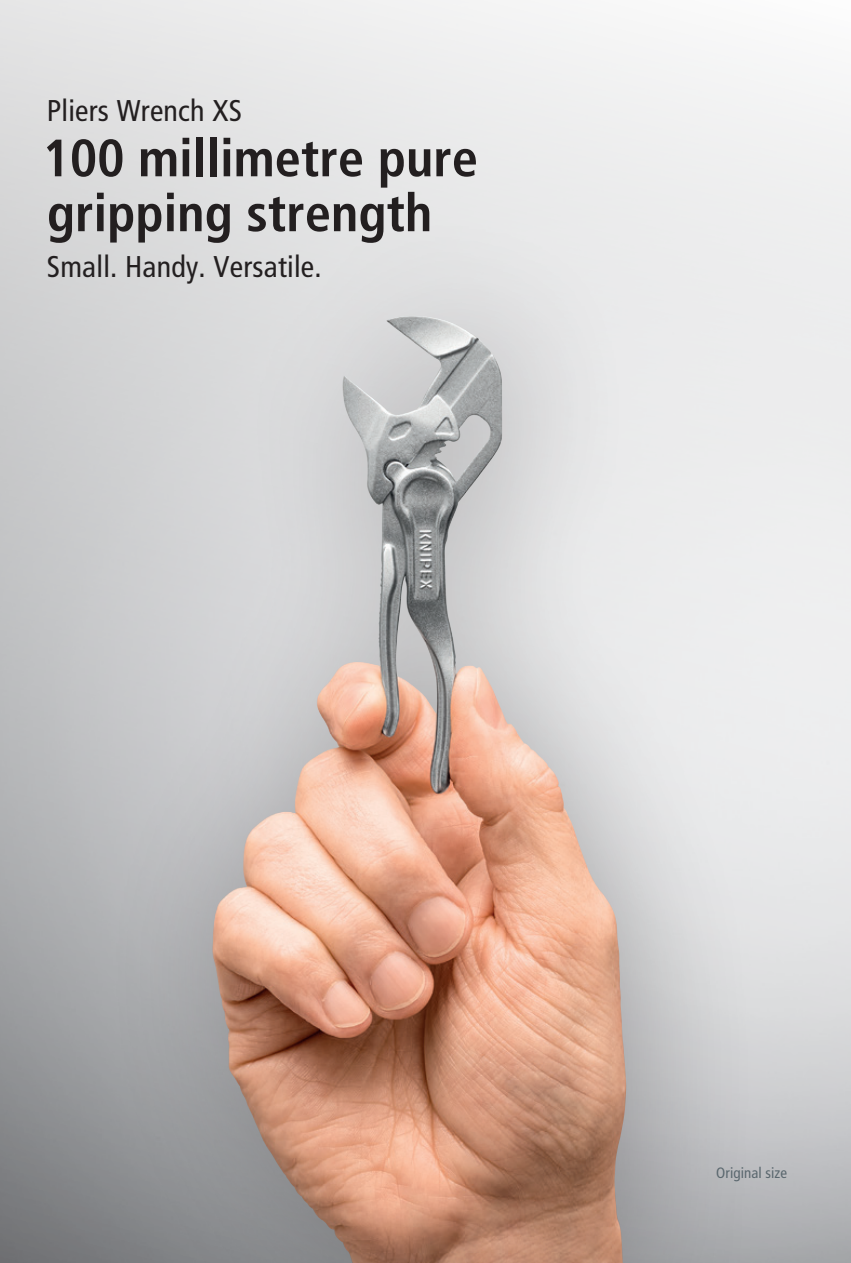
<style>
.page{position:relative;width:851px;height:1263px;background:#fff}
.page>*{position:absolute;margin:0;border:0;box-sizing:border-box;transform-origin:0 0}
.t1{font:700 condensed 52.5px/54.9px "Frutiger LT Com";color:#231f20}
.t2{font:condensed 30px "Frutiger LT Com";letter-spacing:.01em;color:#231f20}
.t3{font:condensed 15px "Frutiger LT Com";letter-spacing:.005em;color:#5a676e}
</style>
<div class="page">
<div style="left:99px;top:204px;width:663px;height:1059px;background:#231f20;opacity:.3"></div>
<img style="left:212px;top:316px;width:229px;height:696px">
<p class="t2" style="left:47px;top:93px;width:197px">Pliers Wrench XS</p>
<h1 class="t1" style="left:43px;top:131px;width:437px">100 millimetre pure gripping strength</h1>
<p class="t2" style="left:47px;top:250px;width:276px">Small. Handy. Versatile.</p>
<p class="t3" style="left:716px;top:1164px;width:72px">Original size</p>
</div>
